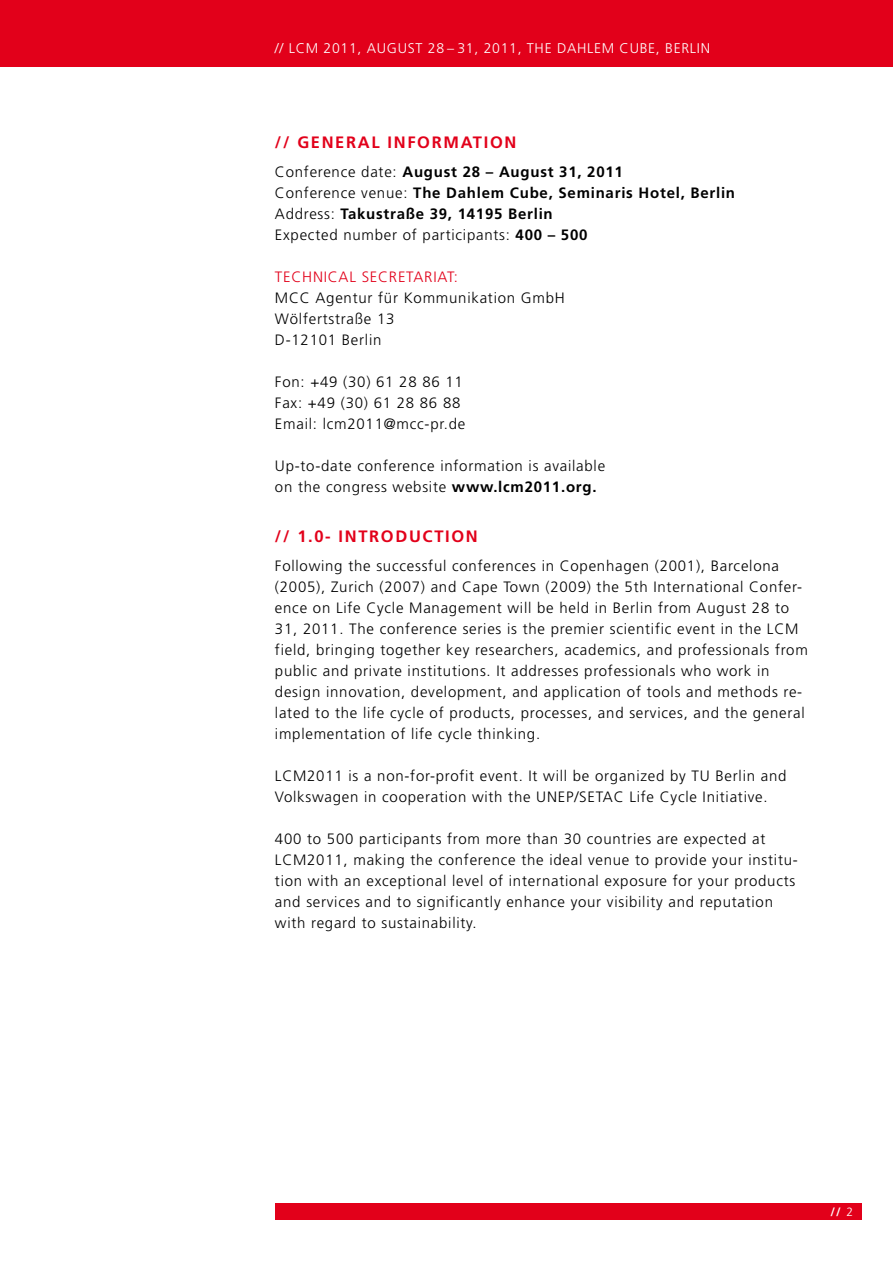
<style>
.page{position:relative;width:893px;height:1263px;background:#fff}
.page>*{position:absolute;margin:0;border:0;box-sizing:border-box;transform-origin:0 0}
.t1{font:700 16.5px "Frutiger LT";letter-spacing:.1em;color:#e2001a}
.t2{font:300 15px/21px "Frutiger LT";letter-spacing:.05em;color:#000}
.t3{font:700 15px/21px "Frutiger LT";letter-spacing:.05em;color:#000}
.t4{font:300 15px "Frutiger LT";letter-spacing:.05em;color:#e2001a}
.t5{font:300 14.1px "Frutiger LT";letter-spacing:.05em;color:#fff}
.t6{font:700 12px "Frutiger LT";color:#fff}
.s1{font-weight:300}
.s2{font-weight:700}
</style>
<div class="page">
<div style="left:0;top:0;width:893px;height:67px;background:#e2001a"></div>
<div style="left:275px;top:1204px;width:587px;height:16px;background:#e2001a"></div>
<p class="t5" style="left:275px;top:40px;width:24px">// LCM</p>
<p class="t5" style="left:324px;top:40px;width:388px">2011, August 28 – 31, 2011, the dahlem cube, Berlin</p>
<p class="t1" style="left:275px;top:132px;width:243px">// General Information</p>
<p class="t3" style="left:275px;top:162px;width:462px"><span class="s1">C onference date:</span> August 28 – August 31, 2011<br><span class="s1">C onference venue:</span> The Dahlem Cube, Seminaris Hotel, Berlin <span class="s1">Address:</span> Takustraße 39, 14195 Berlin<br><span class="s1">Expected number of participants:</span> 400 – 500</p>
<p class="t4" style="left:275px;top:269px;width:184px">Technical Secretariat:</p>
<p class="t2" style="left:275px;top:288px;width:12px">MCC</p>
<p class="t2" style="left:275px;top:288px;width:289px;text-indent:41px">Agentur für Kommunikation GmbH<br>Wölfertstraße 13<br>D-12101 Berlin</p>
<p class="t2" style="left:275px;top:372px;width:192px">Fon: +49 (30) 61 28 86 11<br>Fax: +49 (30) 61 28 86 88<br>Email: lcm2011@mcc-pr.de</p>
<p class="t2" style="left:275px;top:456px;width:332px">U p-to-date conference information is available on the congress website <span class="s2">www.lcm2011.org.</span></p>
<p class="t1" style="left:275px;top:526px;width:204px">// 1.0- Introduction</p>
<p class="t2" style="left:275px;top:556px;width:534px">Following the successful conferences in Copenhagen (2001), Barcelona (2005), Zurich (2007) and C ape Town (2009) the 5th International C onfer&shy;ence on Life Cycle Management will be held in Berlin from August 28 to 31, 2011. The conference series is the premier scientific event in the LCM field, bringing together key researchers, academics, and professionals from public and private institutions. It addresses professionals who work in design innovation, development, and application of tools and methods re&shy;lated to the life cycle of products, processes, and services, and the general implementation of life cycle thinking.</p>
<p class="t2" style="left:275px;top:766px;width:11px">LCM</p>
<p class="t2" style="left:275px;top:766px;width:513px;text-indent:32px">2011 is a non-for-profit event. It will be organized by TU Berlin and<br>Volkswagen in cooperation with the UNEP</p>
<p class="t2" style="left:574px;top:787px;width:15px">/SETAC</p>
<p class="t2" style="left:629px;top:787px;width:140px">Life Cycle Initiative.</p>
<p class="t2" style="left:275px;top:829px;width:492px">400 to 500 participants from more than 30 countries are expected at<br>LCM</p>
<p class="t2" style="left:275px;top:850px;width:524px;text-indent:32px">2011, making the conference the ideal venue to provide your institu&shy;tion with an exceptional level of international exposure for your products and services and to significantly enhance your visibility and reputation with regard to sustainability.</p>
<p class="t6" style="left:830px;top:1205px;width:24px">// <span class="s1">2</span></p>
</div>
